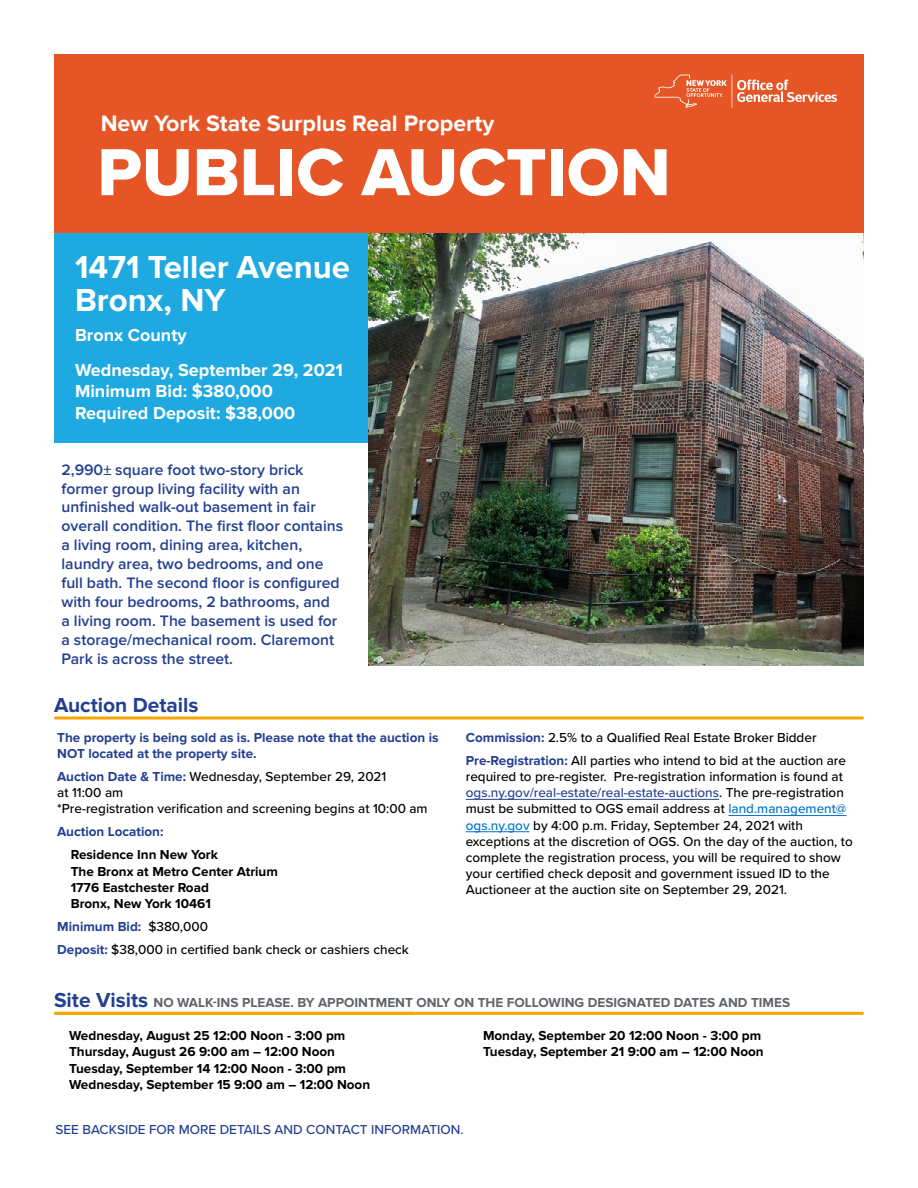
<style>
.page{position:relative;width:918px;height:1188px;background:#fff}
.page>*{position:absolute;margin:0;border:0;box-sizing:border-box;transform-origin:0 0}
.t1{font:69px "Proxima Nova Extrabld";color:#fff}
.t2{font:700 33px/33px "Proxima Nova";color:#fff}
.t3{font:700 23.25px "Proxima Nova";color:#fff}
.t4{font:700 21px "Proxima Nova";color:#233f91}
.t5{font:700 18px/35.1px "Proxima Nova";color:#fff}
.t6{font:600 15.75px/18.9px "Proxima Nova";color:#233f91}
.t7{font:500 13.5px/16.2px "Proxima Nova";color:#000}
.t8{font:700 13.5px/16.2px "Proxima Nova";color:#000}
.t9{font:700 13.5px/16.2px "Proxima Nova";color:#233f91}
.t10{font:700 13.5px "Proxima Nova";color:#61646a}
.t11{font:500 13.5px "Proxima Nova";color:#233f91}
.s1{font-weight:700;color:#233f91}
.s2{color:#25408f}
.s3{color:#0074c8}
.s4{font-size:21px;color:#233f91}
</style>
<div class="page">
<div style="left:54px;top:54px;width:810px;height:179px;background:#e65525"></div>
<div style="left:54px;top:233px;width:314px;height:210px;background:#1fa9e1"></div>
<img style="left:368px;top:233px;width:496px;height:432px">
<svg style="left:655px;top:74px;width:182px;height:34px"></svg>
<hr style="left:466px;top:799px;width:253px;height:1px;background:#25408f">
<hr style="left:728px;top:815px;width:118px;height:1px;background:#0074c8">
<hr style="left:466px;top:831px;width:64px;height:1px;background:#0074c8">
<hr style="left:56px;top:717px;width:806px;height:3px;background:#f4a700">
<hr style="left:56px;top:1012px;width:806px;height:3px;background:#f4a700">
<h3 class="t3" style="left:101px;top:110px;width:395px">New York State Surplus Real Property</h3>
<h1 class="t1" style="left:97px;top:121px;width:575px">PUBLIC AUCTION</h1>
<h2 class="t2" style="left:75px;top:251px;width:277px">1471 Teller Avenue<br>Bronx, NY</h2>
<h3 class="t5" style="left:75px;top:317px;width:270px">Bronx County<br>Wednesday, September 29, 2021</h3>
<h3 class="t5" style="left:75px;top:381px;width:222px;line-height:21.6px">Minimum Bid: $380,000<br>Required Deposit: $38,000</h3>
<p class="t6" style="left:62px;top:460px;width:283px">2,990± square foot two-story brick former group living facility with an unfinished walk-out basement in fair overall condition. The first floor contains a living room, dining area, kitchen, laundry area, two bedrooms, and one full bath. The second floor is configured with four bedrooms, 2 bathrooms, and<br>a living room. The basement is used for a storage/mechanical room. Claremont Park is across the street.</p>
<h3 class="t4" style="left:54px;top:693px;width:146px">Auction Details</h3>
<p class="t9" style="left:57px;top:730px;width:383px">The property is being sold as is. Please note that the auction is<br>NOT located at the property site.</p>
<p class="t7" style="left:57px;top:768px;width:372px"><span class="s1">Auction Date &amp; Time:</span> Wednesday, September 29, 2021<br>at 11:00 am<br>*Pre-registration verification and screening begins at 10:00 am</p>
<p class="t9" style="left:57px;top:824px;width:108px">Auction Location:</p>
<p class="t8" style="left:71px;top:847px;width:209px">Residence Inn New York<br>The Bronx at Metro Center Atrium<br>1776 Eastchester Road<br>Bronx, New York 10461</p>
<p class="t7" style="left:57px;top:914px;width:353px;line-height:23px"><span class="s1">Minimum Bid:</span> $380,000<br><span class="s1">Deposit:</span> $38,000 in certified bank check or cashiers check</p>
<p class="t7" style="left:466px;top:725px;width:382px;line-height:23px"><span class="s1">Commission:</span> 2.5% to a Qualified Real Estate Broker Bidder<br><span class="s1">Pre-Registration:</span> All parties who intend to bid at the auction are</p>
<p class="t7" style="left:466px;top:768px;width:388px">required to pre-register. Pre-registration information is found at <span class="s2">ogs.ny.gov/real-estate/real-estate-auctions</span>. The pre-registration must be submitted to OGS email address at <span class="s3">land.management@ ogs.ny.gov</span> by 4:00 p.m. Friday, September 24, 2021 with exceptions at the discretion of OGS. On the day of the auction, to complete the registration process, you will be required to show your certified check deposit and government issued ID to the Auctioneer at the auction site on September 29, 2021.</p>
<p class="t10" style="left:54px;top:995px;width:738px"><span class="s4">Site Visits</span> NO WALK-INS PLEASE. BY APPOINTMENT ONLY ON THE FOLLOWING DESIGNATED DATES AND TIMES</p>
<p class="t8" style="left:69px;top:1028px;width:303px">Wednesday, August 25 12:00 Noon - 3:00 pm Thursday, August 26 9:00 am – 12:00 Noon Tuesday, September 14 12:00 Noon - 3:00 pm Wednesday, September 15 9:00 am – 12:00 Noon</p>
<p class="t8" style="left:483px;top:1028px;width:282px">Monday, September 20 12:00 Noon - 3:00 pm<br>Tuesday, September 21 9:00 am – 12:00 Noon</p>
<p class="t11" style="left:56px;top:1119px;width:410px">SEE BACKSIDE FOR MORE DETAILS AND CONTACT INFORMATION.</p>
</div>
